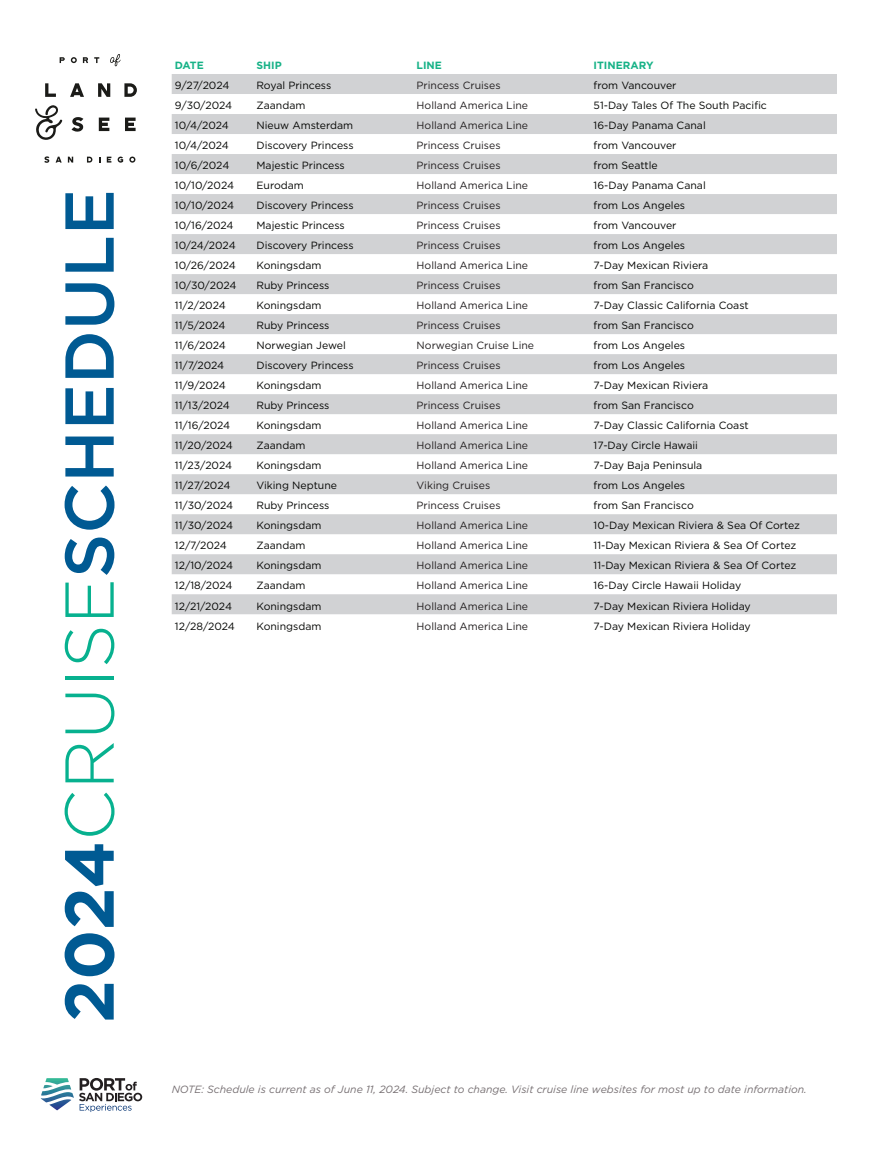
<style>
.page{position:relative;width:891px;height:1161px;background:#fff}
.page>*{position:absolute;margin:0;border:0;box-sizing:border-box;transform-origin:0 0}
.t1{font:500 69px "Gotham";color:#005a93}
.t2{font:10.5px "Gotham";color:#040503}
.t3{font:10.5px "Gotham";color:#231f20}
.t4{font:italic 10.5px "Gotham";color:#766f72}
.t5{font:700 10.5px "Gotham";color:#17b287}
.s1{font-weight:700}
.s2{font-weight:300;color:#07b18f}
</style>
<div class="page">
<svg style="left:41px;top:1078px;width:101px;height:34px"></svg>
<svg style="left:45px;top:83px;width:11px;height:14px"></svg>
<svg style="left:70px;top:83px;width:14px;height:14px"></svg>
<svg style="left:98px;top:83px;width:12px;height:14px"></svg>
<svg style="left:124px;top:83px;width:13px;height:14px"></svg>
<svg style="left:72px;top:117px;width:11px;height:15px"></svg>
<svg style="left:99px;top:118px;width:10px;height:13px"></svg>
<svg style="left:125px;top:118px;width:11px;height:13px"></svg>
<svg style="left:35px;top:105px;width:27px;height:35px"></svg>
<svg style="left:44px;top:156px;width:5px;height:7px"></svg>
<svg style="left:56px;top:157px;width:6px;height:6px"></svg>
<svg style="left:68px;top:157px;width:5px;height:6px"></svg>
<svg style="left:87px;top:157px;width:5px;height:6px"></svg>
<svg style="left:107px;top:157px;width:4px;height:6px"></svg>
<svg style="left:118px;top:157px;width:5px;height:6px"></svg>
<svg style="left:129px;top:157px;width:6px;height:6px"></svg>
<svg style="left:60px;top:57px;width:5px;height:6px"></svg>
<svg style="left:71px;top:57px;width:6px;height:6px"></svg>
<svg style="left:83px;top:57px;width:5px;height:6px"></svg>
<svg style="left:94px;top:57px;width:5px;height:6px"></svg>
<svg style="left:110px;top:54px;width:11px;height:12px"></svg>
<svg style="left:172px;top:74px;width:665px;height:540px;fill:#d3d4d6"></svg>
<h1 class="t1" style="left:44px;top:1023px;width:835px;rotate:-90deg"><span class="s1">2024</span><span class="s2">CRUISE</span>SCHEDULE</h1>
<p class="t5" style="left:175px;top:58px;width:30px">DATE</p>
<p class="t5" style="left:257px;top:58px;width:27px">SHIP</p>
<p class="t5" style="left:417px;top:58px;width:27px">LINE</p>
<p class="t5" style="left:594px;top:58px;width:61px">ITINERARY</p>
<p class="t2" style="left:175px;top:79px;width:56px">9/27/2024</p>
<p class="t2" style="left:257px;top:79px;width:76px">Royal Princess</p>
<p class="t3" style="left:417px;top:79px;width:85px">Princess Cruises</p>
<p class="t2" style="left:594px;top:79px;width:84px">from Vancouver</p>
<p class="t2" style="left:175px;top:99px;width:59px">9/30/2024</p>
<p class="t2" style="left:257px;top:99px;width:50px">Zaandam</p>
<p class="t3" style="left:417px;top:99px;width:113px">Holland America Line</p>
<p class="t2" style="left:594px;top:99px;width:175px">51-Day Tales Of The South Pacific</p>
<p class="t2" style="left:175px;top:119px;width:55px">10/4/2024</p>
<p class="t2" style="left:257px;top:119px;width:98px">Nieuw Amsterdam</p>
<p class="t3" style="left:417px;top:119px;width:113px">Holland America Line</p>
<p class="t2" style="left:594px;top:119px;width:114px">16-Day Panama Canal</p>
<p class="t2" style="left:175px;top:139px;width:55px">10/4/2024</p>
<p class="t2" style="left:257px;top:139px;width:99px">Discovery Princess</p>
<p class="t3" style="left:417px;top:139px;width:85px">Princess Cruises</p>
<p class="t2" style="left:594px;top:139px;width:84px">from Vancouver</p>
<p class="t2" style="left:175px;top:159px;width:56px">10/6/2024</p>
<p class="t2" style="left:257px;top:159px;width:90px">Majestic Princess</p>
<p class="t3" style="left:417px;top:159px;width:85px">Princess Cruises</p>
<p class="t2" style="left:594px;top:159px;width:66px">from Seattle</p>
<p class="t2" style="left:175px;top:179px;width:61px">10/10/2024</p>
<p class="t2" style="left:257px;top:179px;width:49px">Eurodam</p>
<p class="t3" style="left:417px;top:179px;width:113px">Holland America Line</p>
<p class="t2" style="left:594px;top:179px;width:114px">16-Day Panama Canal</p>
<p class="t2" style="left:175px;top:199px;width:61px">10/10/2024</p>
<p class="t2" style="left:257px;top:199px;width:99px">Discovery Princess</p>
<p class="t3" style="left:417px;top:199px;width:85px">Princess Cruises</p>
<p class="t2" style="left:594px;top:199px;width:93px">from Los Angeles</p>
<p class="t2" style="left:175px;top:219px;width:60px">10/16/2024</p>
<p class="t2" style="left:257px;top:219px;width:90px">Majestic Princess</p>
<p class="t3" style="left:417px;top:219px;width:85px">Princess Cruises</p>
<p class="t2" style="left:594px;top:219px;width:84px">from Vancouver</p>
<p class="t2" style="left:175px;top:239px;width:62px">10/24/2024</p>
<p class="t2" style="left:257px;top:239px;width:99px">Discovery Princess</p>
<p class="t3" style="left:417px;top:239px;width:85px">Princess Cruises</p>
<p class="t2" style="left:594px;top:239px;width:93px">from Los Angeles</p>
<p class="t2" style="left:175px;top:259px;width:62px">10/26/2024</p>
<p class="t2" style="left:257px;top:259px;width:66px">Koningsdam</p>
<p class="t3" style="left:417px;top:259px;width:113px">Holland America Line</p>
<p class="t2" style="left:594px;top:259px;width:116px">7-Day Mexican Riviera</p>
<p class="t2" style="left:175px;top:279px;width:63px">10/30/2024</p>
<p class="t2" style="left:257px;top:279px;width:75px">Ruby Princess</p>
<p class="t3" style="left:417px;top:279px;width:85px">Princess Cruises</p>
<p class="t2" style="left:594px;top:279px;width:102px">from San Francisco</p>
<p class="t2" style="left:175px;top:299px;width:52px">11/2/2024</p>
<p class="t2" style="left:257px;top:299px;width:66px">Koningsdam</p>
<p class="t3" style="left:417px;top:299px;width:113px">Holland America Line</p>
<p class="t2" style="left:594px;top:299px;width:157px">7-Day Classic California Coast</p>
<p class="t2" style="left:175px;top:319px;width:52px">11/5/2024</p>
<p class="t2" style="left:257px;top:319px;width:75px">Ruby Princess</p>
<p class="t3" style="left:417px;top:319px;width:85px">Princess Cruises</p>
<p class="t2" style="left:594px;top:319px;width:102px">from San Francisco</p>
<p class="t2" style="left:175px;top:339px;width:53px">11/6/2024</p>
<p class="t2" style="left:257px;top:339px;width:91px">Norwegian Jewel</p>
<p class="t3" style="left:417px;top:339px;width:119px">Norwegian Cruise Line</p>
<p class="t2" style="left:594px;top:339px;width:93px">from Los Angeles</p>
<p class="t2" style="left:175px;top:359px;width:51px">11/7/2024</p>
<p class="t2" style="left:257px;top:359px;width:99px">Discovery Princess</p>
<p class="t3" style="left:417px;top:359px;width:85px">Princess Cruises</p>
<p class="t2" style="left:594px;top:359px;width:93px">from Los Angeles</p>
<p class="t2" style="left:175px;top:379px;width:53px">11/9/2024</p>
<p class="t2" style="left:257px;top:379px;width:66px">Koningsdam</p>
<p class="t3" style="left:417px;top:379px;width:113px">Holland America Line</p>
<p class="t2" style="left:594px;top:379px;width:116px">7-Day Mexican Riviera</p>
<p class="t2" style="left:175px;top:399px;width:56px">11/13/2024</p>
<p class="t2" style="left:257px;top:399px;width:75px">Ruby Princess</p>
<p class="t3" style="left:417px;top:399px;width:85px">Princess Cruises</p>
<p class="t2" style="left:594px;top:399px;width:102px">from San Francisco</p>
<p class="t2" style="left:175px;top:419px;width:57px">11/16/2024</p>
<p class="t2" style="left:257px;top:419px;width:66px">Koningsdam</p>
<p class="t3" style="left:417px;top:419px;width:113px">Holland America Line</p>
<p class="t2" style="left:594px;top:419px;width:157px">7-Day Classic California Coast</p>
<p class="t2" style="left:175px;top:439px;width:59px">11/20/2024</p>
<p class="t2" style="left:257px;top:439px;width:50px">Zaandam</p>
<p class="t3" style="left:417px;top:439px;width:113px">Holland America Line</p>
<p class="t2" style="left:594px;top:439px;width:106px">17-Day Circle Hawaii</p>
<p class="t2" style="left:175px;top:459px;width:59px">11/23/2024</p>
<p class="t2" style="left:257px;top:459px;width:66px">Koningsdam</p>
<p class="t3" style="left:417px;top:459px;width:113px">Holland America Line</p>
<p class="t2" style="left:594px;top:459px;width:110px">7-Day Baja Peninsula</p>
<p class="t2" style="left:175px;top:479px;width:57px">11/27/2024</p>
<p class="t2" style="left:257px;top:479px;width:82px">Viking Neptune</p>
<p class="t3" style="left:417px;top:479px;width:75px">Viking Cruises</p>
<p class="t2" style="left:594px;top:479px;width:93px">from Los Angeles</p>
<p class="t2" style="left:175px;top:499px;width:60px">11/30/2024</p>
<p class="t2" style="left:257px;top:499px;width:75px">Ruby Princess</p>
<p class="t3" style="left:417px;top:499px;width:85px">Princess Cruises</p>
<p class="t2" style="left:594px;top:499px;width:102px">from San Francisco</p>
<p class="t2" style="left:175px;top:519px;width:60px">11/30/2024</p>
<p class="t2" style="left:257px;top:519px;width:66px">Koningsdam</p>
<p class="t3" style="left:417px;top:519px;width:113px">Holland America Line</p>
<p class="t2" style="left:594px;top:519px;width:208px">10-Day Mexican Riviera &amp; Sea Of Cortez</p>
<p class="t2" style="left:175px;top:539px;width:53px">12/7/2024</p>
<p class="t2" style="left:257px;top:539px;width:50px">Zaandam</p>
<p class="t3" style="left:417px;top:539px;width:113px">Holland America Line</p>
<p class="t2" style="left:594px;top:539px;width:204px">11-Day Mexican Riviera &amp; Sea Of Cortez</p>
<p class="t2" style="left:175px;top:559px;width:60px">12/10/2024</p>
<p class="t2" style="left:257px;top:559px;width:66px">Koningsdam</p>
<p class="t3" style="left:417px;top:559px;width:113px">Holland America Line</p>
<p class="t2" style="left:594px;top:559px;width:204px">11-Day Mexican Riviera &amp; Sea Of Cortez</p>
<p class="t2" style="left:175px;top:579px;width:59px">12/18/2024</p>
<p class="t2" style="left:257px;top:579px;width:50px">Zaandam</p>
<p class="t3" style="left:417px;top:579px;width:113px">Holland America Line</p>
<p class="t2" style="left:594px;top:579px;width:149px">16-Day Circle Hawaii Holiday</p>
<p class="t2" style="left:175px;top:599px;width:59px">12/21/2024</p>
<p class="t2" style="left:257px;top:599px;width:66px">Koningsdam</p>
<p class="t3" style="left:417px;top:599px;width:113px">Holland America Line</p>
<p class="t2" style="left:594px;top:599px;width:159px">7-Day Mexican Riviera Holiday</p>
<p class="t2" style="left:175px;top:619px;width:61px">12/28/2024</p>
<p class="t2" style="left:257px;top:619px;width:66px">Koningsdam</p>
<p class="t3" style="left:417px;top:619px;width:113px">Holland America Line</p>
<p class="t2" style="left:594px;top:619px;width:159px">7-Day Mexican Riviera Holiday</p>
<p class="t4" style="left:172px;top:1083px;width:637px">NOTE: Schedule is current as of June 11, 2024. Subject to change. Visit cruise line websites for most up to date information.</p>
</div>
